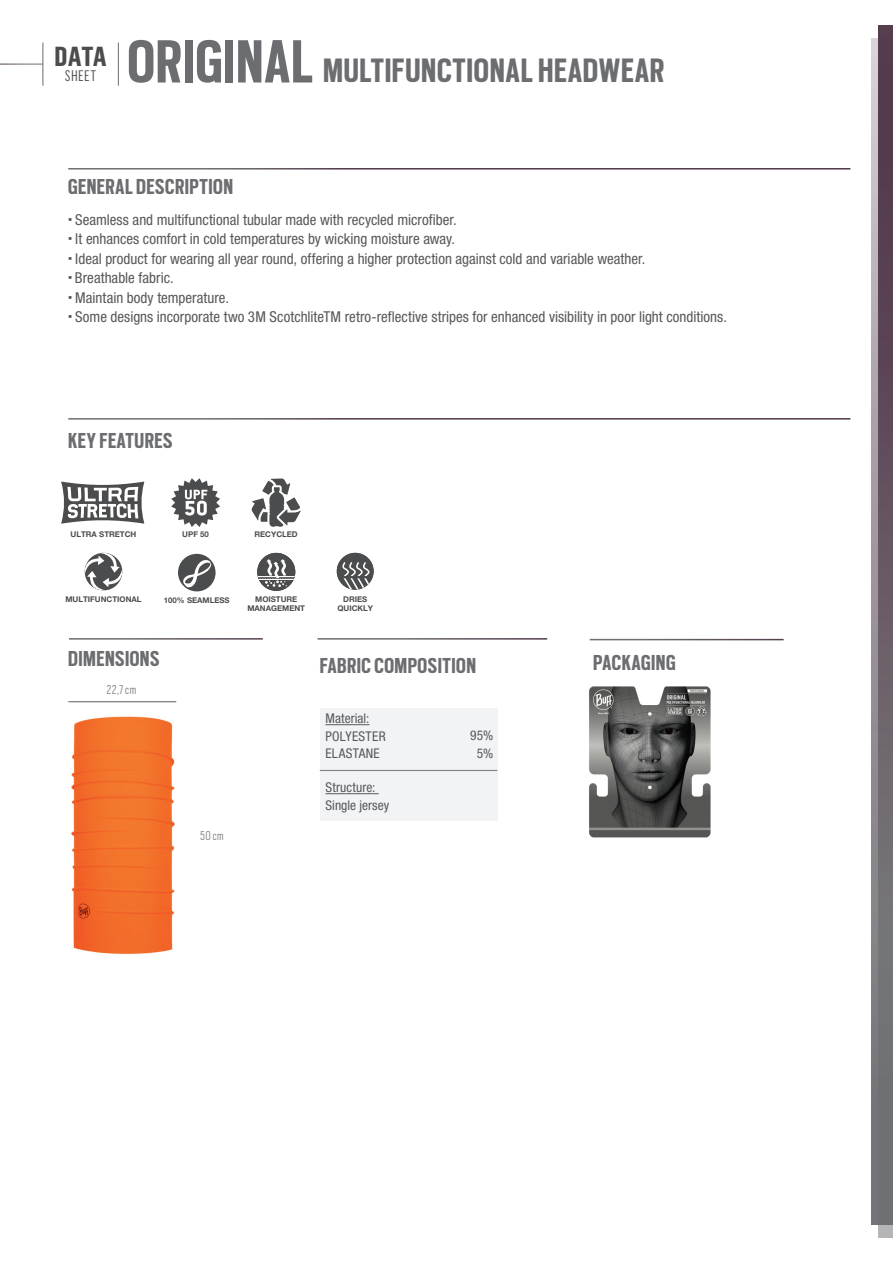
<style>
.page{position:relative;width:893px;height:1263px;background:#fff}
.page>*{position:absolute;margin:0;border:0;box-sizing:border-box;transform-origin:0 0}
.t1{font:700 67.5px "Scout Cond";letter-spacing:.015em;color:#6c6d70}
.t2{font:700 37.5px "Scout Cond";letter-spacing:.02em;color:#6c6d70}
.t3{font:700 27px "Flama Condensed";color:#4b4c4d}
.t4{font:700 24px "Scout Cond";letter-spacing:.02em;color:#6c6d70}
.t5{font:condensed 15px "Helvetica Neue LT Pro";color:#57585a}
.t6{font:15px "Flama Condensed";letter-spacing:.035em;color:#4b4c4d}
.t7{font:300 14.25px "Scout Cond";letter-spacing:.035em;color:#808285}
.t8{font:condensed 13.35px "Helvetica Neue LT Pro";letter-spacing:.01em;color:#57585a}
.t9{font:700 7.8px "Helvetica Neue LT Pro";color:#4b4c4d}
.s1{font-family:"Scout";font-weight:900;font-stretch:normal;font-size:16.5px;color:#505052}
</style>
<div class="page">
<div style="left:257px;top:553px;width:38px;height:38px;background:#4b4c4d;border-radius:50%"></div>
<svg style="left:257px;top:559px;width:37px;height:28px"></svg>
<div style="left:337px;top:553px;width:37px;height:37px;background:#4b4c4d;border-radius:50%"></div>
<svg style="left:341px;top:562px;width:30px;height:28px"></svg>
<hr style="left:343px;top:576px;width:24px;height:2px;background:#4b4c4d">
<div style="left:178px;top:554px;width:38px;height:37px;background:#4b4c4d;border-radius:50%"></div>
<svg style="left:181px;top:559px;width:32px;height:30px"></svg>
<svg style="left:85px;top:553px;width:37px;height:37px"></svg>
<svg style="left:61px;top:481px;width:84px;height:43px"></svg>
<svg style="left:251px;top:478px;width:50px;height:49px"></svg>
<svg style="left:171px;top:478px;width:49px;height:49px"></svg>
<img style="left:589px;top:686px;width:122px;height:152px">
<hr style="left:43px;top:43px;width:1px;height:43px;background:#6c6d70">
<hr style="left:118px;top:43px;width:1px;height:43px;background:#6c6d70">
<div style="left:872px;top:39px;width:21px;height:1185px;background:linear-gradient(to bottom,#d2c6cd,#696a6d)"></div>
<svg style="left:878px;top:26px;width:15px;height:1211px;background:#665b65"></svg>
<hr style="left:193px;top:720px;width:1px;height:229px;background:#808285">
<hr style="left:68px;top:701px;width:108px;height:1px;background:#808285">
<img style="left:71px;top:716px;width:104px;height:238px">
<div style="left:321px;top:708px;width:177px;height:113px;background:#f2f3f4"></div>
<hr style="left:325px;top:724px;width:44px;height:1px;background:#57585a">
<hr style="left:325px;top:793px;width:54px;height:1px;background:#57585a">
<hr style="left:320px;top:770px;width:177px;height:1px;background:#808285">
<p class="t3" style="left:54px;top:39px;width:54px">DATA</p>
<p class="t6" style="left:65px;top:66px;width:33px">SHEET</p>
<p class="t1" style="left:128px;top:18px;width:187px">ORIGINAL</p>
<p class="t2" style="left:323px;top:46px;width:343px">MULTIFUNCTIONAL HEADWEAR</p>
<p class="t4" style="left:68px;top:171px;width:166px">GENERAL DESCRIPTION</p>
<p class="t5" style="left:68px;top:211px;width:390px"><span class="s1">·</span> Seamless and multifunctional tubular made with recycled microfiber.</p>
<p class="t5" style="left:68px;top:230px;width:388px"><span class="s1">·</span> It enhances comfort in cold temperatures by wicking moisture away.</p>
<p class="t5" style="left:68px;top:250px;width:579px"><span class="s1">·</span> Ideal product for wearing all year round, offering a higher protection against cold and variable weather.</p>
<p class="t5" style="left:68px;top:269px;width:107px"><span class="s1">·</span> Breathable fabric.</p>
<p class="t5" style="left:68px;top:289px;width:162px"><span class="s1">·</span> Maintain body temperature.</p>
<p class="t5" style="left:68px;top:308px;width:660px"><span class="s1">·</span> Some designs incorporate two 3M ScotchliteTM retro-reflective stripes for enhanced visibility in poor light conditions.</p>
<p class="t4" style="left:68px;top:425px;width:106px">KEY FEATURES</p>
<p class="t9" style="left:71px;top:530px;width:67px">ULTRA STRETCH</p>
<p class="t9" style="left:182px;top:530px;width:28px">UPF 50</p>
<p class="t9" style="left:254px;top:530px;width:45px">RECYCLED</p>
<p class="t9" style="left:65px;top:594px;width:78px">MULTIFUNCTIONAL</p>
<p class="t9" style="left:164px;top:595px;width:67px">100% SEAMLESS</p>
<p class="t4" style="left:68px;top:643px;width:93px">DIMENSIONS</p>
<p class="t7" style="left:106px;top:680px;width:31px">22,7 cm</p>
<p class="t7" style="left:200px;top:827px;width:25px">50 cm</p>
<p class="t9" style="left:255px;top:594px;width:44px">MOISTURE</p>
<p class="t9" style="left:247px;top:604px;width:59px">MANAGEMENT</p>
<p class="t9" style="left:343px;top:594px;width:26px">DRIES</p>
<p class="t9" style="left:337px;top:604px;width:37px">QUICKLY</p>
<p class="t4" style="left:320px;top:649px;width:158px">FABRIC COMPOSITION</p>
<p class="t4" style="left:593px;top:647px;width:84px">PACKAGING</p>
<p class="t8" style="left:325px;top:711px;width:45px">Material:</p>
<p class="t8" style="left:325px;top:728px;width:62px">POLYESTER</p>
<p class="t8" style="left:325px;top:745px;width:56px">ELASTANE</p>
<p class="t8" style="left:325px;top:780px;width:52px">Structure:</p>
<p class="t8" style="left:325px;top:797px;width:65px">Single jersey</p>
<p class="t8" style="left:470px;top:728px;width:25px">95%</p>
<p class="t8" style="left:477px;top:745px;width:18px">5%</p>
</div>
